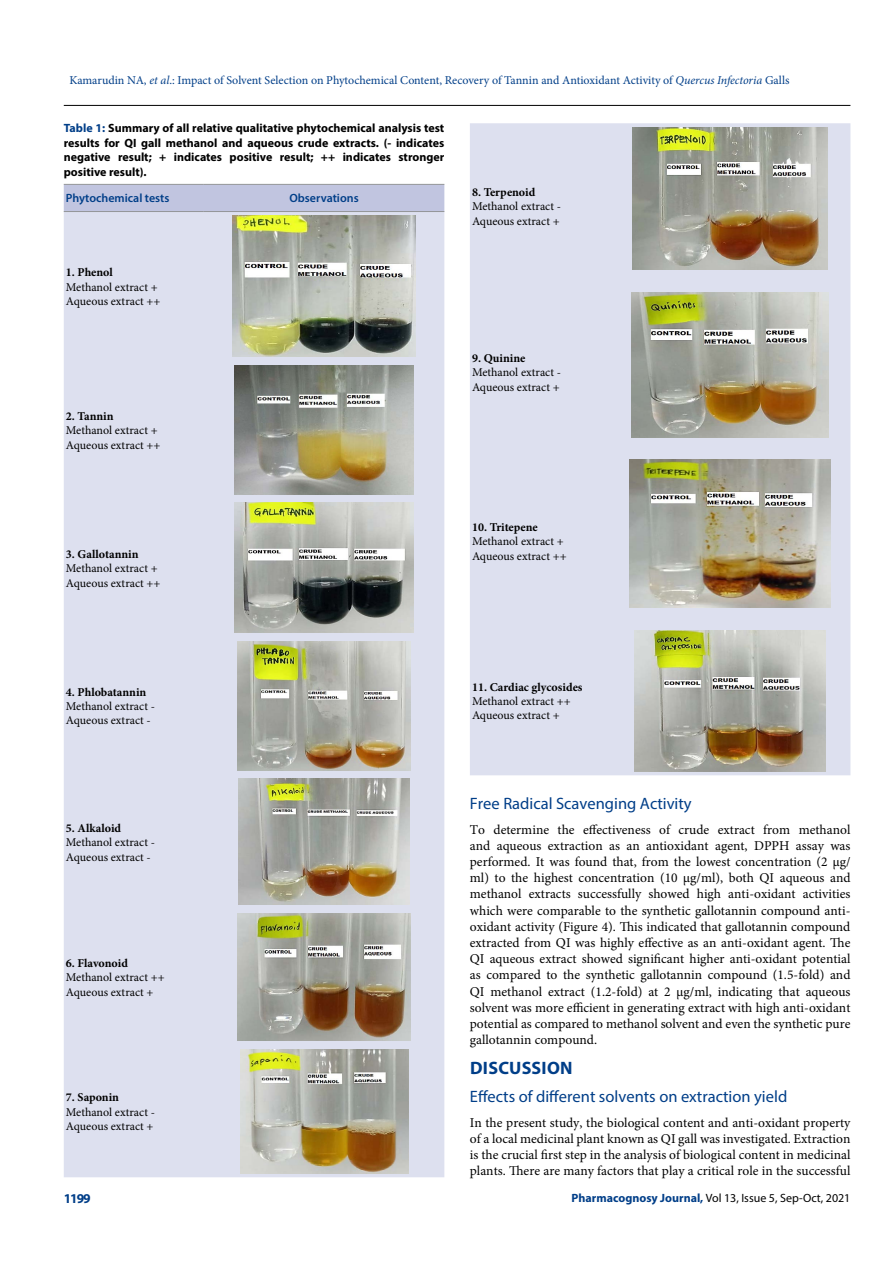
<style>
.page{position:relative;width:893px;height:1263px;background:#fff}
.page>*{position:absolute;margin:0;border:0;box-sizing:border-box;transform-origin:0 0}
.t1{font:700 18px "Myriad Pro";letter-spacing:.015em;color:#003e88}
.t2{font:16.5px "Myriad Pro";color:#003e88}
.t3{font:13.5px/16.2px "Minion Pro";color:#000;text-align:justify}
.t4{font:700 13.5px "Myriad Pro";color:#003e88}
.t5{font:12px/14.4px "Minion Pro";color:#000}
.t6{font:700 12px/14.4px "Myriad Pro";color:#000;text-align:justify}
.t7{font:12px "Minion Pro";color:#003e88}
.t8{font:700 12px "Minion Pro";color:#000}
.t9{font:12px "Myriad Pro";color:#000}
.t10{font:600 12px "Myriad Pro";color:#003e88}
.s1{font-style:italic}
.s2{color:#003e88}
.s3{font-weight:700;color:#003e88}
</style>
<div class="page">
<hr style="left:64px;top:105px;width:786px;height:1px;background:#000">
<div style="left:64px;top:185px;width:380px;height:26px;background:#c1c5e0"></div>
<div style="left:64px;top:212px;width:380px;height:965px;background:#dde0ef"></div>
<hr style="left:64px;top:184px;width:140px;height:1px;background:#939598">
<hr style="left:204px;top:184px;width:240px;height:1px;background:#939598">
<hr style="left:64px;top:211px;width:140px;height:1px;background:#939598">
<hr style="left:204px;top:211px;width:240px;height:1px;background:#939598">
<img style="left:233px;top:216px;width:182px;height:141px">
<img style="left:235px;top:365px;width:178px;height:129px">
<img style="left:235px;top:503px;width:178px;height:130px">
<img style="left:238px;top:641px;width:172px;height:129px">
<img style="left:238px;top:779px;width:172px;height:126px">
<img style="left:238px;top:913px;width:172px;height:128px">
<img style="left:240px;top:1049px;width:168px;height:124px">
<div style="left:470px;top:123px;width:380px;height:652px;background:#dde0ef"></div>
<img style="left:633px;top:128px;width:195px;height:142px">
<img style="left:631px;top:293px;width:198px;height:144px">
<img style="left:630px;top:460px;width:201px;height:147px">
<img style="left:634px;top:630px;width:192px;height:141px">
<p class="t7" style="left:69px;top:72px;width:721px">Kamarudin NA, <span class="s1">et al</span>.: Impact of Solvent Selection on Phytochemical Content, Recovery of Tannin and Antioxidant Activity of <span class="s1">Quercus Infectoria</span> Galls</p>
<p class="t6" style="left:64px;top:121px;width:382px"><span class="s2">Table 1:</span> Summary of all relative qualitative phytochemical analysis test results for QI gall methanol and aqueous crude extracts. (- indicates negative result; + indicates positive result; ++ indicates stronger positive result).</p>
<p class="t10" style="left:66px;top:191px;width:105px">Phytochemical tests</p>
<p class="t10" style="left:289px;top:191px;width:71px">Observations</p>
<p class="t8" style="left:66px;top:264px;width:48px">1. Phenol</p>
<p class="t5" style="left:66px;top:280px;width:96px">Methanol extract +<br>Aqueous extract ++</p>
<p class="t8" style="left:66px;top:407px;width:49px">2. Tannin</p>
<p class="t5" style="left:66px;top:423px;width:96px">Methanol extract +<br>Aqueous extract ++</p>
<p class="t8" style="left:472px;top:183px;width:65px">8. Terpenoid</p>
<p class="t5" style="left:472px;top:199px;width:91px">Methanol extract -<br>Aqueous extract +</p>
<p class="t8" style="left:472px;top:350px;width:55px">9. Quinine</p>
<p class="t5" style="left:472px;top:365px;width:91px">Methanol extract -<br>Aqueous extract +</p>
<p class="t8" style="left:66px;top:545px;width:74px">3. Gallotannin</p>
<p class="t5" style="left:66px;top:561px;width:96px">Methanol extract +<br>Aqueous extract ++</p>
<p class="t8" style="left:472px;top:518px;width:67px">10. Tritepene</p>
<p class="t5" style="left:472px;top:534px;width:96px">Methanol extract +<br>Aqueous extract ++</p>
<p class="t8" style="left:66px;top:683px;width:82px">4. Phlobatannin</p>
<p class="t5" style="left:66px;top:699px;width:91px">Methanol extract -<br>Aqueous extract -</p>
<p class="t8" style="left:66px;top:819px;width:57px">5. Alkaloid</p>
<p class="t5" style="left:66px;top:835px;width:91px">Methanol extract -<br>Aqueous extract -</p>
<p class="t8" style="left:66px;top:955px;width:64px">6. Flavonoid</p>
<p class="t5" style="left:66px;top:970px;width:100px">Methanol extract ++<br>Aqueous extract +</p>
<p class="t8" style="left:66px;top:1089px;width:55px">7. Saponin</p>
<p class="t5" style="left:66px;top:1104px;width:91px">Methanol extract -<br>Aqueous extract +</p>
<p class="t8" style="left:472px;top:678px;width:112px">11. Cardiac glycosides</p>
<p class="t5" style="left:472px;top:694px;width:100px">Methanol extract ++<br>Aqueous extract +</p>
<p class="t2" style="left:470px;top:793px;width:223px">Free Radical Scavenging Activity</p>
<p class="t3" style="left:470px;top:821px;width:382px">To determine the effectiveness of crude extract from methanol and aqueous extraction as an antioxidant agent, DPPH assay was performed. It was found that, from the lowest concentration (2 µg/ ml) to the highest concentration (10 µg/ml), both QI aqueous and methanol extracts successfully showed high anti-oxidant activities which were comparable to the synthetic gallotannin compound anti&shy;oxidant activity (Figure 4). This indicated that gallotannin compound extracted from QI was highly effective as an anti-oxidant agent. The QI aqueous extract showed significant higher anti-oxidant potential as compared to the synthetic gallotannin compound (1.5-fold) and QI methanol extract (1.2-fold) at 2 µg/ml, indicating that aqueous solvent was more efficient in generating extract with high anti-oxidant potential as compared to methanol solvent and even the synthetic pure gallotannin compound.</p>
<h1 class="t1" style="left:470px;top:1056px;width:104px">DISCUSSION</h1>
<p class="t2" style="left:470px;top:1086px;width:319px">Effects of different solvents on extraction yield</p>
<p class="t3" style="left:470px;top:1114px;width:382px">In the present study, the biological content and anti-oxidant property of a local medicinal plant known as QI gall was investigated. Extraction is the crucial first step in the analysis of biological content in medicinal plants. There are many factors that play a critical role in the successful</p>
<p class="t4" style="left:64px;top:1189px;width:29px">1199</p>
<p class="t9" style="left:572px;top:1190px;width:280px"><span class="s3">Pharmacognosy Journal,</span> Vol 13, Issue 5, Sep-Oct, 2021</p>
</div>
